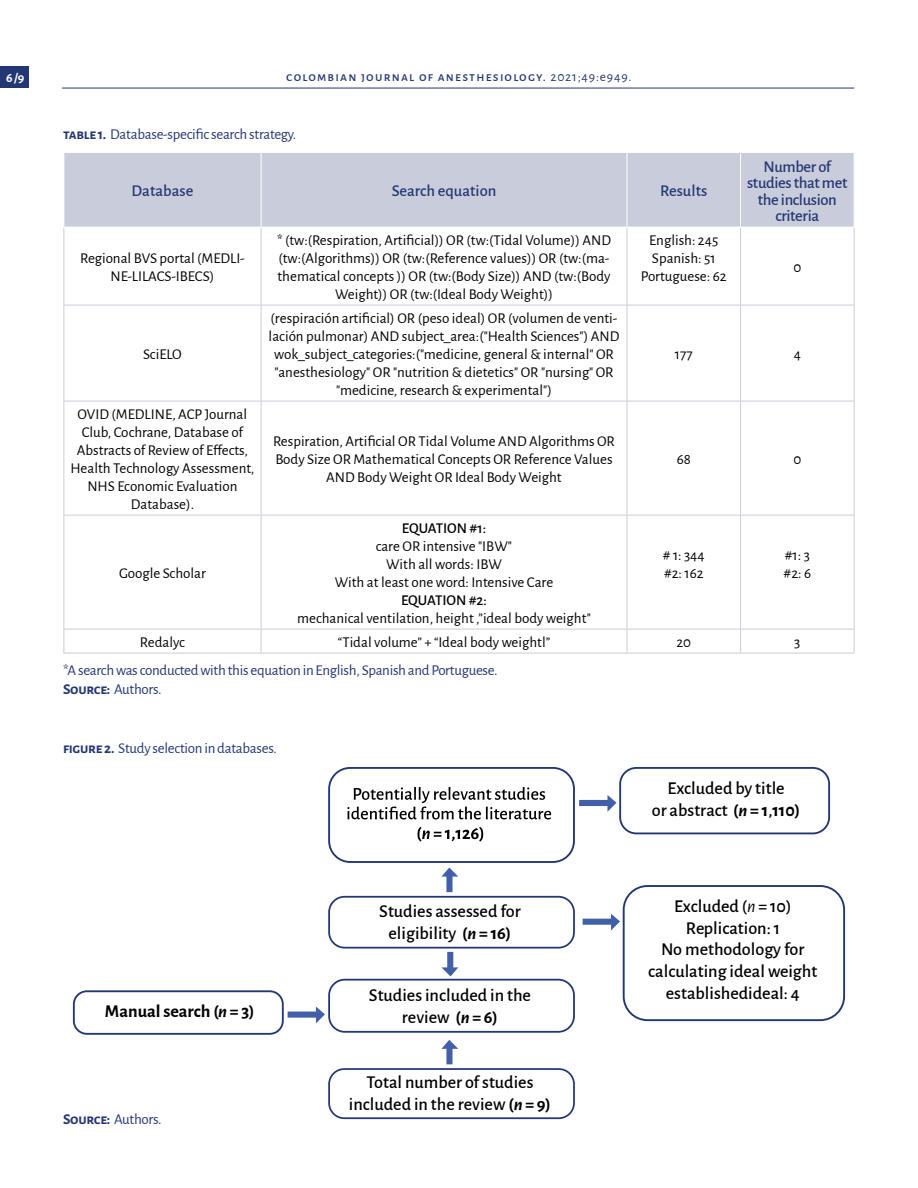
<style>
.page{position:relative;width:918px;height:1188px;background:#fff}
.page>*{position:absolute;margin:0;border:0;box-sizing:border-box;transform-origin:0 0}
.t1{font:500 18.15px/21.8px "Alegreya Sans";color:#000;text-align:center}
.t2{font:700 18.15px "Alegreya Sans";color:#000}
.t3{font:500 16.5px/16.5px "Alegreya Sans";letter-spacing:-.02em;color:#233774;text-align:center}
.t4{font:500 16.5px "Alegreya Sans";color:#233774}
.t5{font:15px/18px "Alegreya Sans";color:#000;text-align:center}
.t6{font:15px/18.8px "Alegreya Sans";letter-spacing:-.02em;color:#233774}
.t7{font:500 15px "Alegreya Sans";letter-spacing:-.015em;color:#000}
.t8{font:700 15px "Alegreya Sans";color:#000}
.t9{font:500 13.5px "Alegreya Sans";letter-spacing:.09em;color:#233774}
.t10{font:700 13.5px "Alegreya Sans";color:#fff}
.s1{font-weight:400}
.s2{font-weight:700}
.s3{font-style:italic}
.s4{font-weight:700;font-style:italic}
.s5{font-weight:400;font-style:italic}
</style>
<div class="page">
<div style="left:0;top:67px;width:29px;height:21px;background:#233774"></div>
<hr style="left:62px;top:88px;width:792px;height:1px;background:#233774">
<div style="left:64px;top:153px;width:790px;height:74px;background:#c9cddb"></div>
<hr style="left:63px;top:227px;width:1px;height:78px;background:#c9cddb">
<hr style="left:261px;top:227px;width:1px;height:78px;background:#c9cddb">
<hr style="left:627px;top:227px;width:1px;height:78px;background:#c9cddb">
<hr style="left:740px;top:227px;width:1px;height:78px;background:#c9cddb">
<hr style="left:854px;top:227px;width:1px;height:78px;background:#c9cddb">
<hr style="left:63px;top:305px;width:198px;height:1px;background:#c9cddb">
<hr style="left:63px;top:305px;width:1px;height:96px;background:#c9cddb">
<hr style="left:261px;top:305px;width:366px;height:1px;background:#c9cddb">
<hr style="left:261px;top:305px;width:1px;height:96px;background:#c9cddb">
<hr style="left:627px;top:305px;width:114px;height:1px;background:#c9cddb">
<hr style="left:627px;top:305px;width:1px;height:96px;background:#c9cddb">
<hr style="left:741px;top:305px;width:114px;height:1px;background:#c9cddb">
<hr style="left:740px;top:305px;width:1px;height:96px;background:#c9cddb">
<hr style="left:854px;top:305px;width:1px;height:96px;background:#c9cddb">
<hr style="left:63px;top:401px;width:198px;height:1px;background:#c9cddb">
<hr style="left:63px;top:401px;width:1px;height:114px;background:#c9cddb">
<hr style="left:261px;top:401px;width:366px;height:1px;background:#c9cddb">
<hr style="left:261px;top:401px;width:1px;height:114px;background:#c9cddb">
<hr style="left:627px;top:401px;width:114px;height:1px;background:#c9cddb">
<hr style="left:627px;top:401px;width:1px;height:114px;background:#c9cddb">
<hr style="left:741px;top:401px;width:114px;height:1px;background:#c9cddb">
<hr style="left:740px;top:401px;width:1px;height:114px;background:#c9cddb">
<hr style="left:854px;top:401px;width:1px;height:114px;background:#c9cddb">
<hr style="left:63px;top:515px;width:198px;height:1px;background:#c9cddb">
<hr style="left:63px;top:515px;width:1px;height:114px;background:#c9cddb">
<hr style="left:261px;top:515px;width:366px;height:1px;background:#c9cddb">
<hr style="left:261px;top:515px;width:1px;height:114px;background:#c9cddb">
<hr style="left:627px;top:515px;width:114px;height:1px;background:#c9cddb">
<hr style="left:627px;top:515px;width:1px;height:114px;background:#c9cddb">
<hr style="left:741px;top:515px;width:114px;height:1px;background:#c9cddb">
<hr style="left:740px;top:515px;width:1px;height:114px;background:#c9cddb">
<hr style="left:854px;top:515px;width:1px;height:114px;background:#c9cddb">
<hr style="left:63px;top:629px;width:198px;height:1px;background:#c9cddb">
<svg style="left:63px;top:629px;width:1px;height:24px"></svg>
<hr style="left:261px;top:629px;width:366px;height:1px;background:#c9cddb">
<svg style="left:261px;top:629px;width:1px;height:24px"></svg>
<hr style="left:627px;top:629px;width:114px;height:1px;background:#c9cddb">
<svg style="left:627px;top:629px;width:1px;height:24px"></svg>
<hr style="left:741px;top:629px;width:114px;height:1px;background:#c9cddb">
<svg style="left:740px;top:629px;width:1px;height:24px"></svg>
<svg style="left:854px;top:629px;width:1px;height:24px"></svg>
<hr style="left:63px;top:653px;width:198px;height:1px;background:#c9cddb">
<hr style="left:261px;top:653px;width:366px;height:1px;background:#c9cddb">
<hr style="left:627px;top:653px;width:114px;height:1px;background:#c9cddb">
<hr style="left:741px;top:653px;width:114px;height:1px;background:#c9cddb">
<hr style="left:261px;top:153px;width:1px;height:74px;background:#fff">
<hr style="left:627px;top:153px;width:1px;height:74px;background:#fff">
<hr style="left:740px;top:153px;width:1px;height:74px;background:#fff">
<hr style="left:63px;top:227px;width:198px;height:1px;background:#fff">
<hr style="left:261px;top:227px;width:366px;height:1px;background:#fff">
<hr style="left:627px;top:227px;width:114px;height:1px;background:#fff">
<hr style="left:741px;top:227px;width:114px;height:1px;background:#fff">
<div style="left:73px;top:990px;width:211px;height:45px;border:2px solid #233774;border-radius:13px"></div>
<div style="left:328px;top:767px;width:247px;height:96px;border:2px solid #233774;border-radius:21px"></div>
<svg style="left:347px;top:787px;width:204px;height:32px"></svg>
<svg style="left:418px;top:827px;width:65px;height:14px"></svg>
<div style="left:623px;top:885px;width:222px;height:136px;border:2px solid #233774;border-radius:24px"></div>
<div style="left:328px;top:896px;width:247px;height:53px;border:2px solid #233774;border-radius:15px"></div>
<div style="left:619px;top:767px;width:211px;height:67px;border:2px solid #233774;border-radius:16px"></div>
<div style="left:328px;top:979px;width:247px;height:54px;border:2px solid #233774;border-radius:16px"></div>
<div style="left:328px;top:1068px;width:247px;height:51px;border:2px solid #233774;border-radius:15px"></div>
<svg style="left:288px;top:1007px;width:37px;height:16px"></svg>
<svg style="left:583px;top:914px;width:37px;height:17px"></svg>
<svg style="left:579px;top:795px;width:38px;height:17px"></svg>
<svg style="left:441px;top:952px;width:17px;height:24px"></svg>
<svg style="left:441px;top:1040px;width:17px;height:24px"></svg>
<svg style="left:441px;top:868px;width:17px;height:24px"></svg>
<p class="t10" style="left:6px;top:68px;width:20px">6/9</p>
<p class="t9" style="left:286px;top:67px;width:347px">colombian journal of anesthesiology. <span class="s1">2021;49:e949.</span></p>
<p class="t6" style="left:63px;top:124px;width:235px"><span class="s2">tablE 1.</span> Database-specific search strategy.</p>
<p class="t4" style="left:132px;top:179px;width:63px">Database</p>
<p class="t4" style="left:392px;top:179px;width:106px">Search equation</p>
<p class="t4" style="left:660px;top:179px;width:48px">Results</p>
<p class="t5" style="left:80px;top:248px;width:166px">Regional BVS portal (MEDLI-<br>NE-LILACS-IBECS)</p>
<p class="t5" style="left:277px;top:230px;width:335px">* (tw:(Respiration, Artificial)) OR (tw:(Tidal Volume)) AND (tw:(Algorithms)) OR (tw:(Reference values)) OR (tw:(ma&shy;thematical concepts )) OR (tw:(Body Size)) AND (tw:(Body Weight)) OR (tw:(Ideal Body Weight))</p>
<p class="t5" style="left:641px;top:230px;width:87px">English: 245<br>Spanish: 51<br>Portuguese: 62</p>
<p class="t3" style="left:747px;top:157px;width:102px">Number of studies that met the inclusion criteria</p>
<p class="t5" style="left:793px;top:257px;width:9px">0</p>
<p class="t5" style="left:143px;top:344px;width:40px">SciELO</p>
<p class="t5" style="left:71px;top:404px;width:185px">OVID (MEDLINE, ACP Journal<br>Club, Cochrane, Database of<br>Abstracts of Review of Effects,<br>Health Technology Assessment,<br>NHS Economic Evaluation<br>Database).</p>
<p class="t5" style="left:119px;top:563px;width:88px">Google Scholar</p>
<p class="t5" style="left:269px;top:308px;width:352px">(respiración artificial) OR (peso ideal) OR (volumen de venti&shy;lación pulmonar) AND subject_area:("Health Sciences") AND wok_subject_categories:("medicine, general &amp; internal" OR "anesthesiology" OR "nutrition &amp; dietetics" OR "nursing" OR "medicine, research &amp; experimental")</p>
<p class="t5" style="left:273px;top:431px;width:343px">Respiration, Artificial OR Tidal Volume AND Algorithms OR<br>Body Size OR Mathematical Concepts OR Reference Values<br>AND Body Weight OR Ideal Body Weight</p>
<p class="t7" style="left:402px;top:518px;width:86px">EQUATION #1:</p>
<p class="t5" style="left:335px;top:536px;width:220px">care OR intensive "IBW"<br>With all words: IBW<br>With at least one word: Intensive Care</p>
<p class="t7" style="left:401px;top:590px;width:87px">EQUATION #2:</p>
<p class="t5" style="left:297px;top:608px;width:295px">mechanical ventilation, height ,”ideal body weight"</p>
<p class="t5" style="left:675px;top:344px;width:19px">177</p>
<p class="t5" style="left:794px;top:344px;width:9px">4</p>
<p class="t5" style="left:677px;top:449px;width:16px">68</p>
<p class="t5" style="left:793px;top:449px;width:9px">0</p>
<p class="t5" style="left:663px;top:545px;width:43px;text-align:left"># 1: 344 #2: 162</p>
<p class="t5" style="left:784px;top:545px;width:29px;text-align:left">#1: 3 #2: 6</p>
<p class="t5" style="left:140px;top:632px;width:47px">Redalyc</p>
<p class="t5" style="left:338px;top:632px;width:214px">“Tidal volume” + “Ideal body weightl”</p>
<p class="t5" style="left:676px;top:632px;width:16px">20</p>
<p class="t5" style="left:794px;top:632px;width:8px">3</p>
<p class="t6" style="left:63px;top:660px;width:436px">*A search was conducted with this equation in English, Spanish and Portuguese.<br><span class="s2">Source:</span> Authors.</p>
<p class="t6" style="left:63px;top:738px;width:215px"><span class="s2">Figure 2.</span> Study selection in databases.</p>
<p class="t2" style="left:105px;top:998px;width:151px">Manual search (<span class="s3">n</span> = 3)</p>
<p class="t6" style="left:63px;top:1109px;width:100px"><span class="s2">Source:</span> Authors.</p>
<p class="t1" style="left:379px;top:900px;width:143px">Studies assessed for eligibility <span class="s2">(</span><span class="s4">n</span> <span class="s2">= 16)</span></p>
<p class="t1" style="left:369px;top:983px;width:164px">Studies included in the review <span class="s2">(</span><span class="s4">n</span> <span class="s2">= 6)</span></p>
<p class="t1" style="left:349px;top:1070px;width:204px">Total number of studies included in the review <span class="s2">(</span><span class="s4">n</span> <span class="s2">= 9)</span></p>
<p class="t1" style="left:652px;top:777px;width:150px">Excluded by title<br>or abstract <span class="s2">(</span><span class="s4">n</span> <span class="s2">= 1.110)</span></p>
<p class="t8" style="left:769px;top:800px;width:5px">,</p>
<p class="t1" style="left:648px;top:894px;width:171px">Excluded (<span class="s5">n</span> = 10)<br>Replication: 1<br>No methodology for calculating ideal weight establishedideal: 4</p>
</div>
